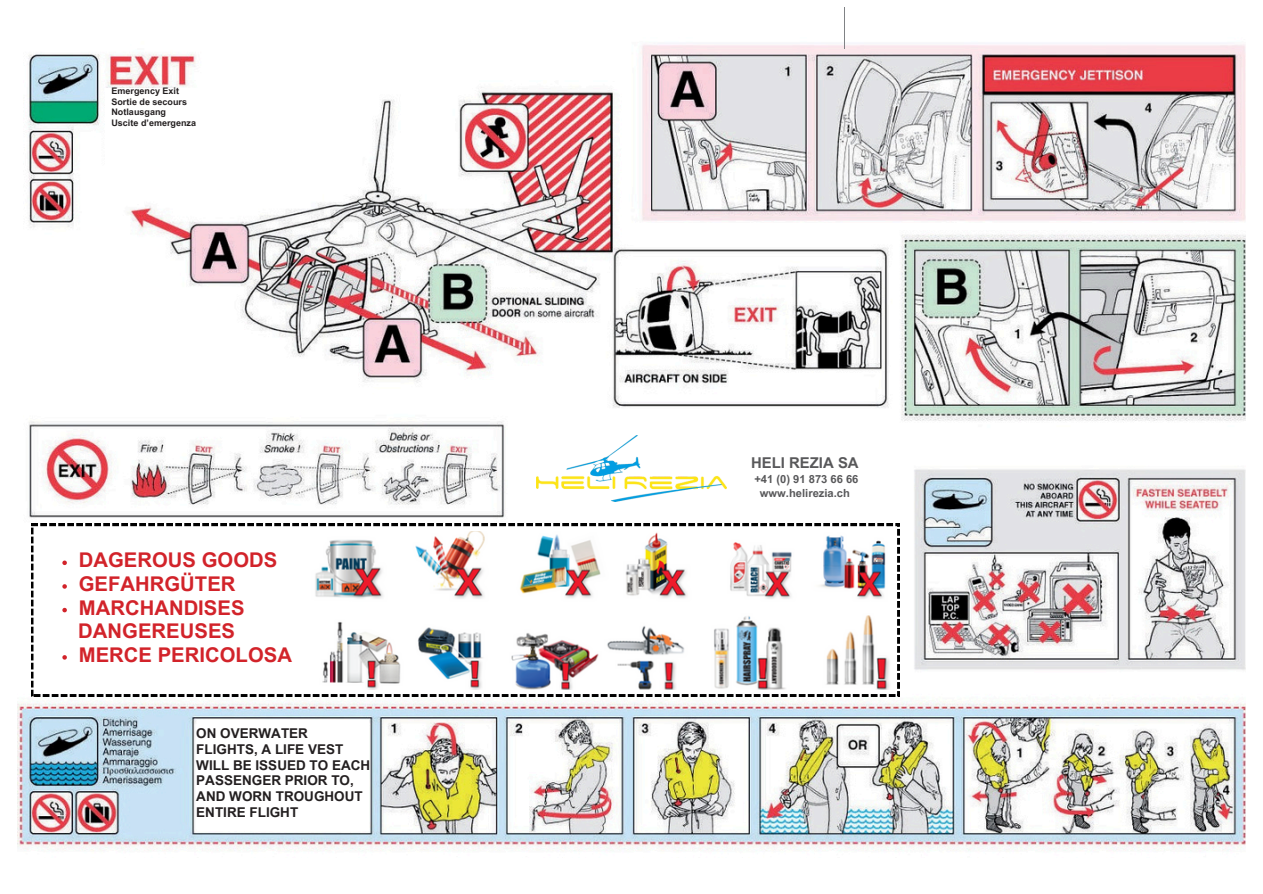
<style>
.page{position:relative;width:1263px;height:894px;background:#fff}
.page>*{position:absolute;margin:0;border:0;box-sizing:border-box;transform-origin:0 0}
.t1{font:700 20.25px "Arial MT Pro";color:#d2232a}
.t2{font:700 14.85px "Arial MT Pro";color:#58585a}
.t3{font:700 13.5px/15.8px "Arial MT Pro";color:#231f20}
.t4{font:700 11.25px/13.4px "Arial MT Pro";color:#58585a;text-align:center}
.t5{font:700 9px/10.5px "Arial MT Pro";color:#231f20}
</style>
<div class="page">
<img style="left:17px;top:44px;width:1229px;height:807px">
<div style="left:105px;top:88px;width:116px;height:91px;background:#fff"></div>
<div style="left:198px;top:719px;width:171px;height:111px;background:#fff"></div>
<hr style="left:844px;top:7px;width:1px;height:42px;background:#808285">
<img style="left:536px;top:435px;width:190px;height:66px">
<svg style="left:31px;top:524px;width:868px;height:172px"></svg>
<img style="left:312px;top:531px;width:584px;height:158px">
<svg style="left:62px;top:560px;width:5px;height:5px"></svg>
<svg style="left:62px;top:584px;width:5px;height:4px"></svg>
<svg style="left:62px;top:607px;width:5px;height:5px"></svg>
<svg style="left:62px;top:655px;width:5px;height:4px"></svg>
<p class="t5" style="left:111px;top:87px;width:77px">Emergency Exit<br>Sortie de secours<br>Notlausgang</p>
<p class="t5" style="left:111px;top:118px;width:86px">Uscite d’emergenza</p>
<h4 class="t1" style="left:79px;top:552px;width:200px">DAGEROUS GOODS</h4>
<p class="t1" style="left:79px;top:576px;width:158px">GEFAHRGÜTER</p>
<p class="t1" style="left:79px;top:599px;width:167px">MARCHANDISES</p>
<p class="t1" style="left:78px;top:623px;width:158px">DANGEREUSES</p>
<p class="t1" style="left:79px;top:647px;width:215px">MERCE PERICOLOSA</p>
<p class="t3" style="left:196px;top:727px;width:176px">ON OVERWATER<br>FLIGHTS, A LIFE VEST<br>WILL BE ISSUED TO EACH<br>PASSENGER PRIOR TO,<br>AND WORN TROUGHOUT<br>ENTIRE FLIGHT</p>
<p class="t2" style="left:751px;top:457px;width:109px">HELI REZIA SA</p>
<p class="t4" style="left:754px;top:474px;width:106px">+41 (0) 91 873 66 66 www.helirezia.ch</p>
</div>
